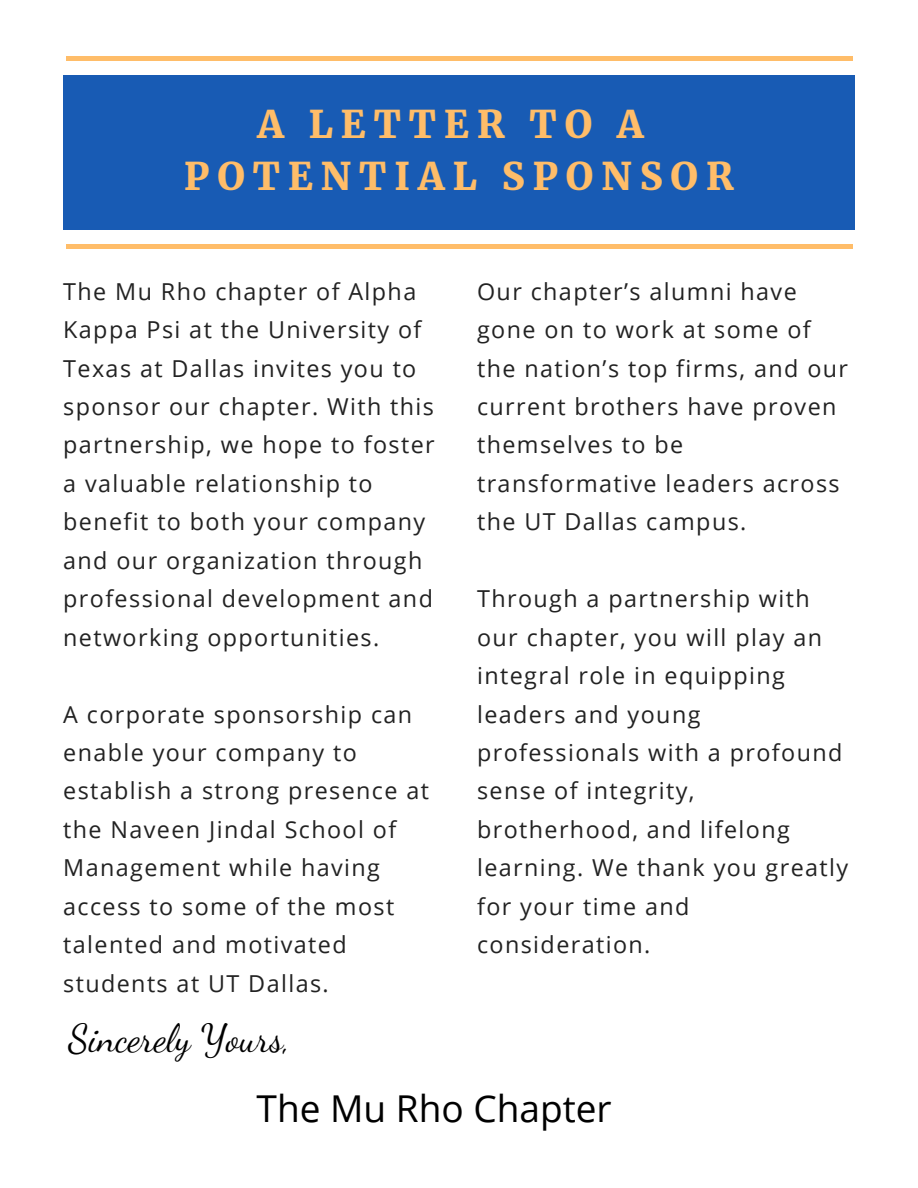
<style>
.page{position:relative;width:918px;height:1188px;background:#fff}
.page>*{position:absolute;margin:0;border:0;box-sizing:border-box;transform-origin:0 0}
.t1{font:38.25px "Dancing Script";color:#000}
.t2{font:900 37.8px/52.2px "Merriweather";letter-spacing:.21em;color:#ffbd69;text-align:center}
.t3{font:37.05px "Open Sans";color:#000}
.t4{font:23.4px/38.4px "Open Sans";letter-spacing:.06em;color:#222}
</style>
<div class="page">
<hr style="left:66px;top:57px;width:786px;height:3px;background:#ffbd69">
<div style="left:63px;top:75px;width:791px;height:155px;background:#185bb4"></div>
<hr style="left:66px;top:245px;width:786px;height:3px;background:#ffbd69">
<h2 class="t2" style="left:184px;top:98px;width:551px">A LETTER TO A<br>POTENTIAL SPONSOR</h2>
<p class="t4" style="left:63px;top:271px;width:373px">The Mu Rho chapter of Alpha<br>Kappa Psi at the University of<br>Texas at Dallas invites you to sponsor our chapter. With this partnership, we hope to foster a valuable relationship to benefit to both your company and our organization through professional development and networking opportunities.</p>
<p class="t4" style="left:63px;top:694px;width:367px">A corporate sponsorship can enable your company to establish a strong presence at the Naveen Jindal School of<br>Management while having access to some of the most talented and motivated students at UT Dallas.</p>
<p class="t4" style="left:477px;top:271px;width:373px">Our chapter’s alumni have gone on to work at some of the nation’s top firms, and our current brothers have proven themselves to be transformative leaders across the UT Dallas campus.</p>
<p class="t4" style="left:477px;top:579px;width:373px">Through a partnership with our chapter, you will play an integral role in equipping leaders and young professionals with a profound sense of integrity, brotherhood, and lifelong learning. We thank you greatly for your time and consideration.</p>
<h1 class="t1" style="left:68px;top:1016px;width:224px">Sincerely Yours,</h1>
<h3 class="t3" style="left:257px;top:1082px;width:356px">The Mu Rho Chapter</h3>
</div>
